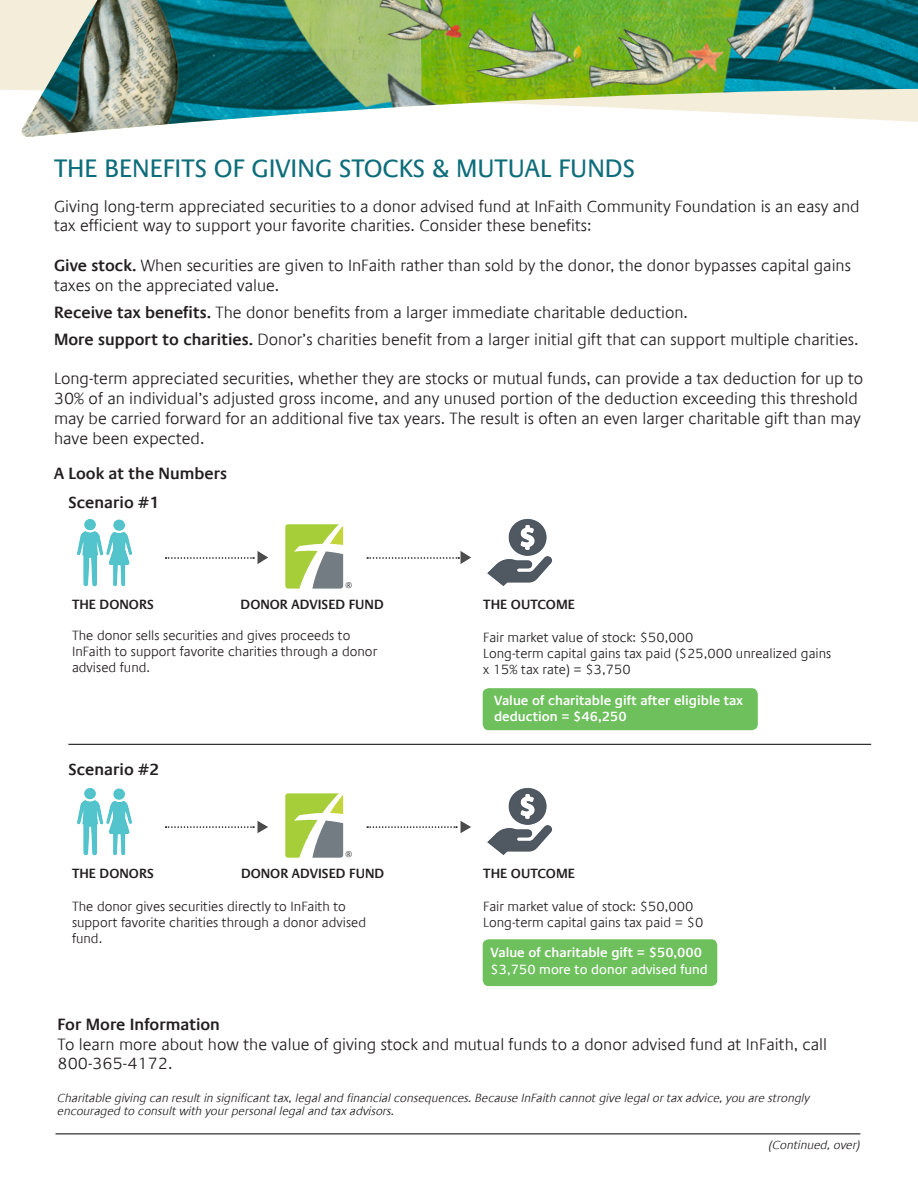
<style>
.page{position:relative;width:918px;height:1188px;background:#fff}
.page>*{position:absolute;margin:0;border:0;box-sizing:border-box;transform-origin:0 0}
.t1{font:25.5px "Praxis Com";color:#0d6d7a}
.t2{font:300 16.5px/19.8px "Praxis Com";color:#231f20}
.t3{font:600 16.5px "Praxis Com";color:#231f20}
.t4{font:300 13.5px/16.2px "Praxis Com";color:#231f20}
.t5{font:600 13.5px "Praxis Com";color:#fff}
.t6{font:600 13.5px "Praxis Com";color:#231f20}
.t7{font:13.5px "Praxis Com";color:#fff}
.t8{font:italic 300 12px/12.8px "Praxis Com";color:#231f20}
.t9{font:300 7.5px "Praxis Com";color:#231f20}
.s1{font-weight:600}
</style>
<div class="page">
<div style="left:483px;top:939px;width:234px;height:47px;background:#6ec05d;border-radius:6px"></div>
<img style="left:77px;top:788px;width:55px;height:68px">
<svg style="left:285px;top:793px;width:58px;height:65px"></svg>
<svg style="left:166px;top:826px;width:88px;height:2px"></svg>
<svg style="left:367px;top:826px;width:90px;height:2px"></svg>
<img style="left:487px;top:788px;width:66px;height:67px">
<img style="left:257px;top:820px;width:11px;height:14px">
<img style="left:460px;top:820px;width:11px;height:14px">
<div style="left:483px;top:688px;width:275px;height:42px;background:#6ec05d;border-radius:6px"></div>
<img style="left:77px;top:519px;width:55px;height:68px">
<svg style="left:285px;top:524px;width:58px;height:65px"></svg>
<svg style="left:166px;top:557px;width:88px;height:2px"></svg>
<svg style="left:367px;top:557px;width:92px;height:2px"></svg>
<img style="left:487px;top:519px;width:66px;height:67px">
<img style="left:257px;top:551px;width:11px;height:13px">
<img style="left:459px;top:551px;width:12px;height:13px">
<div style="left:0;top:0;width:20px;height:90px;background:#f3edd9"></div>
<img style="left:20px;top:0;width:898px;height:137px">
<hr style="left:68px;top:744px;width:803px;height:1px;background:#000">
<hr style="left:56px;top:1134px;width:804px;height:1px;background:#000">
<p class="t1" style="left:54px;top:153px;width:583px">THE BENEFITS OF GIVING STOCKS &amp; MUTUAL FUNDS</p>
<p class="t2" style="left:54px;top:196px;width:807px">Giving long-term appreciated securities to a donor advised fund at InFaith Community Foundation is an easy and tax efficient way to support your favorite charities. Consider these benefits:</p>
<p class="t2" style="left:54px;top:256px;width:799px"><span class="s1">Give stock.</span> When securities are given to InFaith rather than sold by the donor, the donor bypasses capital gains taxes on the appreciated value.</p>
<p class="t2" style="left:54px;top:303px;width:636px"><span class="s1">Receive tax benefits.</span> The donor benefits from a larger immediate charitable deduction.</p>
<p class="t2" style="left:54px;top:330px;width:806px"><span class="s1">More support to charities.</span> Donor’s charities benefit from a larger initial gift that can support multiple charities.</p>
<p class="t2" style="left:54px;top:369px;width:811px">Long-term appreciated securities, whether they are stocks or mutual funds, can provide a tax deduction for up to 30% of an individual’s adjusted gross income, and any unused portion of the deduction exceeding this threshold may be carried forward for an additional five tax years. The result is often an even larger charitable gift than may have been expected.</p>
<p class="t3" style="left:54px;top:464px;width:175px">A Look at the Numbers</p>
<p class="t3" style="left:68px;top:492px;width:92px">Scenario #1</p>
<p class="t9" style="left:346px;top:580px;width:8px">®</p>
<p class="t6" style="left:72px;top:596px;width:83px">THE DONORS</p>
<p class="t6" style="left:241px;top:596px;width:145px">DONOR ADVISED FUND</p>
<p class="t4" style="left:72px;top:627px;width:307px">The donor sells securities and gives proceeds to<br>InFaith to support favorite charities through a donor advised fund.</p>
<p class="t3" style="left:68px;top:759px;width:92px">Scenario #2</p>
<p class="t9" style="left:346px;top:849px;width:8px">®</p>
<p class="t6" style="left:72px;top:866px;width:83px">THE DONORS</p>
<p class="t6" style="left:241px;top:866px;width:145px">DONOR ADVISED FUND</p>
<p class="t4" style="left:72px;top:898px;width:296px">The donor gives securities directly to InFaith to support favorite charities through a donor advised fund.</p>
<p class="t6" style="left:483px;top:596px;width:93px">THE OUTCOME</p>
<p class="t4" style="left:483px;top:629px;width:212px">Fair market value of stock: $50,000</p>
<p class="t4" style="left:483px;top:645px;width:350px">Long-term capital gains tax paid ($25,000 unrealized gains x 15% tax rate) = $3,750</p>
<p class="t5" style="left:494px;top:692px;width:251px">Value of charitable gift after eligible tax</p>
<p class="t5" style="left:494px;top:708px;width:134px">deduction = $46,250</p>
<p class="t6" style="left:483px;top:866px;width:93px">THE OUTCOME</p>
<p class="t4" style="left:483px;top:898px;width:212px">Fair market value of stock: $50,000</p>
<p class="t4" style="left:483px;top:914px;width:222px">Long-term capital gains tax paid = $0</p>
<p class="t5" style="left:490px;top:945px;width:213px">Value of charitable gift = $50,000</p>
<p class="t7" style="left:490px;top:961px;width:219px">$3,750 more to donor advised fund</p>
<p class="t3" style="left:58px;top:1014px;width:164px">For More Information</p>
<p class="t2" style="left:58px;top:1034px;width:771px">To learn more about how the value of giving stock and mutual funds to a donor advised fund at InFaith, call<br>800-365-4172.</p>
<p class="t8" style="left:58px;top:1092px;width:754px">Charitable giving can result in significant tax, legal and financial consequences. Because InFaith cannot give legal or tax advice, you are strongly encouraged to consult with your personal legal and tax advisors.</p>
<p class="t8" style="left:769px;top:1139px;width:93px">(Continued, over)</p>
</div>
